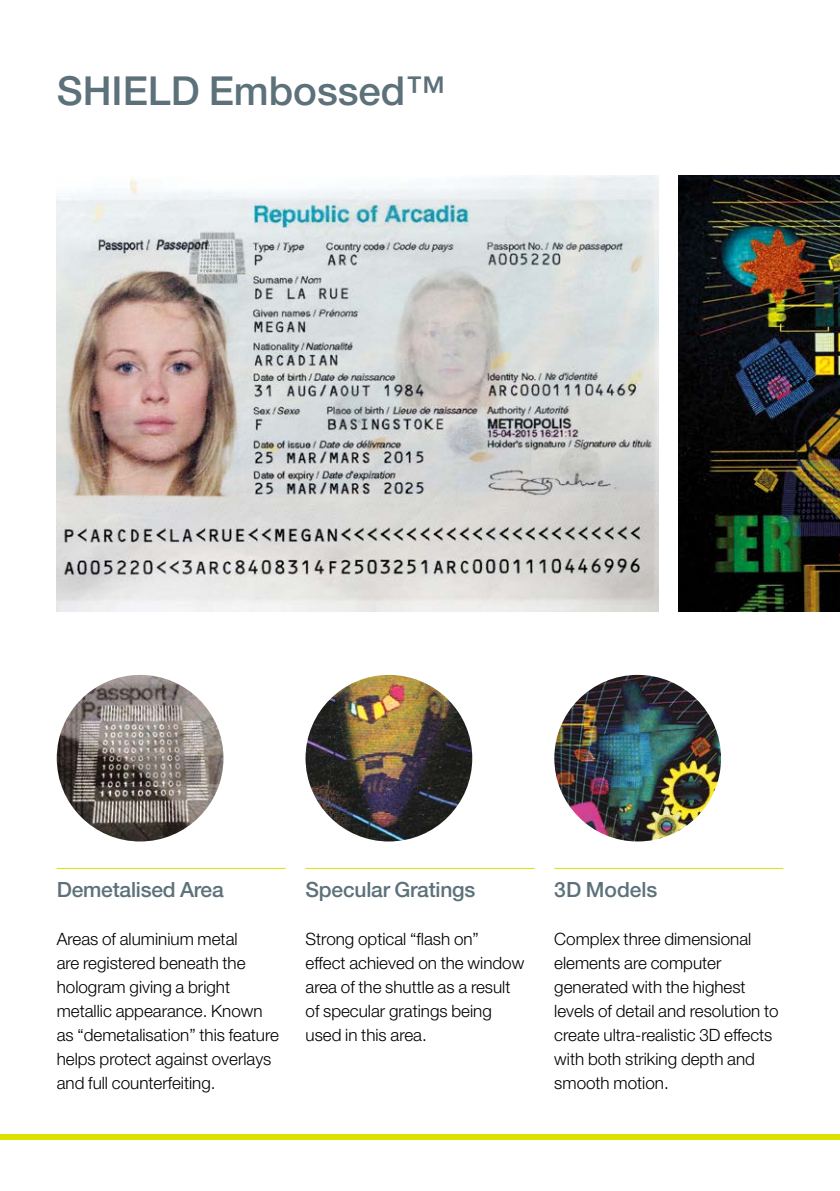
<style>
.page{position:relative;width:840px;height:1191px;background:#fff}
.page>*{position:absolute;margin:0;border:0;box-sizing:border-box;transform-origin:0 0}
.t1{font:500 40px "Helvetica Neue";color:#5d717b}
.t2{font:500 21px "Helvetica Neue";letter-spacing:-.01em;color:#5d717b}
.t3{font:300 17px/24px "Helvetica Neue";color:#000}
</style>
<div class="page">
<hr style="left:554px;top:868px;width:228px;height:1px;background:#dbe200">
<img style="left:554px;top:675px;width:166px;height:166px;border-radius:83px">
<hr style="left:0;top:0;width:1px;height:1191px;background:#e7eaeb">
<div style="left:0;top:1134px;width:839px;height:6px;background:#dbe200"></div>
<img style="left:57px;top:176px;width:601px;height:435px">
<img style="left:678px;top:176px;width:161px;height:435px">
<hr style="left:57px;top:868px;width:228px;height:1px;background:#dbe200">
<hr style="left:305px;top:868px;width:229px;height:1px;background:#dbe200">
<img style="left:57px;top:675px;width:166px;height:166px;border-radius:83px">
<img style="left:305px;top:675px;width:167px;height:166px;border-radius:83px">
<h1 class="t1" style="left:57px;top:67px;width:389px">SHIELD Embossed™</h1>
<p class="t2" style="left:57px;top:877px;width:168px">Demetalised Area</p>
<p class="t3" style="left:57px;top:926px;width:223px">Areas of aluminium metal<br>are registered beneath the hologram giving a bright metallic appearance. Known as “demetalisation” this feature helps protect against overlays and full counterfeiting.</p>
<p class="t2" style="left:305px;top:877px;width:171px">Specular Gratings</p>
<p class="t3" style="left:305px;top:926px;width:220px">Strong optical “flash on”<br>effect achieved on the window area of the shuttle as a result of specular gratings being used in this area.</p>
<p class="t2" style="left:554px;top:877px;width:105px">3D Models</p>
<p class="t3" style="left:554px;top:926px;width:226px">Complex three dimensional elements are computer generated with the highest levels of detail and resolution to create ultra-realistic 3D effects with both striking depth and smooth motion.</p>
</div>
